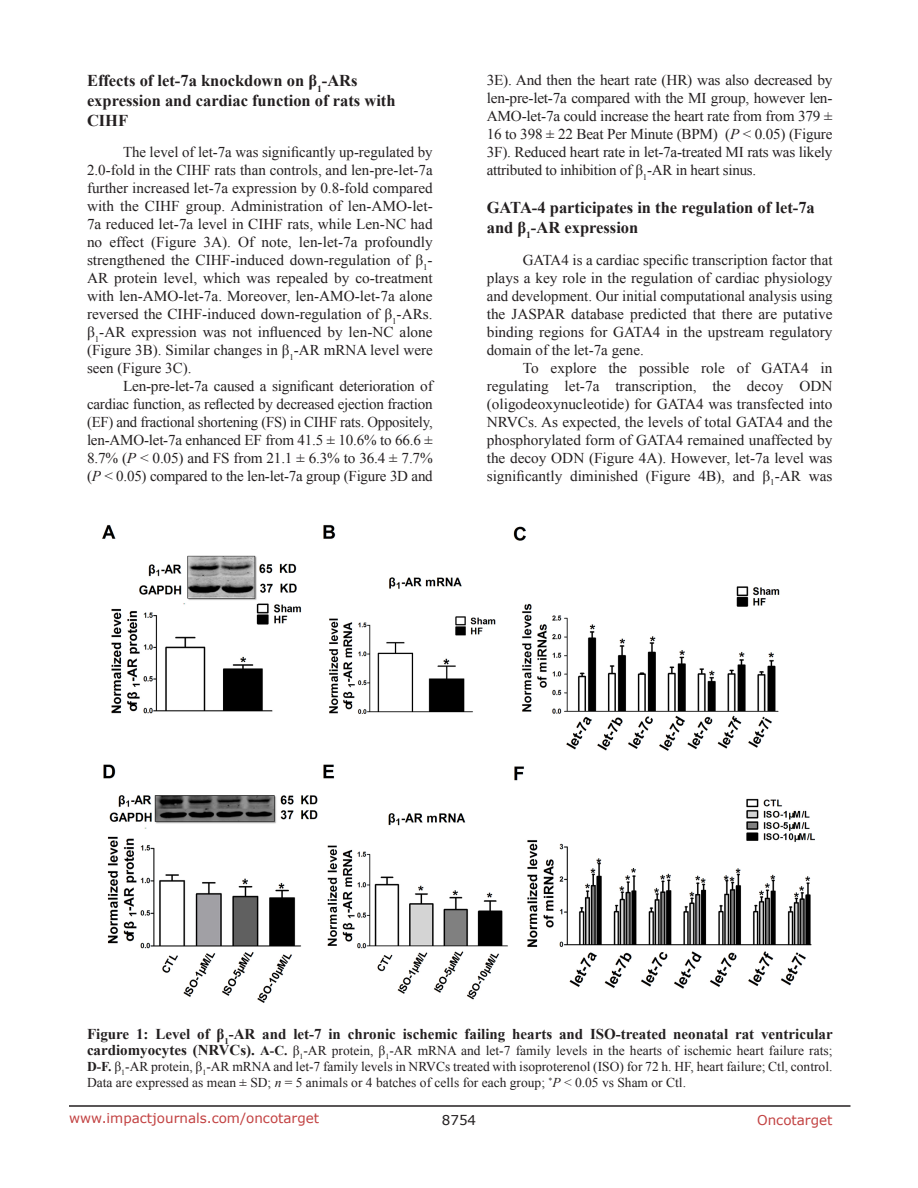
<style>
.page{position:relative;width:918px;height:1188px;background:#fff}
.page>*{position:absolute;margin:0;border:0;box-sizing:border-box;transform-origin:0 0}
.SubHeading{font:700 16.5px/19.8px "Times New Roman";color:#231f20}
.BodyText{font:15px/18px "Times New Roman";color:#231f20;text-align:justify}
.figuretext{font:700 15px "Times New Roman";color:#231f20}
.figuretext-2{font:13.5px/16.2px "Times New Roman";color:#231f20;text-align:justify}
.t1{font:13.5px "Verdana";color:#c24141}
.t2{font:13.5px "Verdana";color:#231f20}
.s1{font-style:italic}
.s2{font-weight:700;font-size:15px}
.s3{font-weight:700}
</style>
<div class="page">
<hr style="left:69px;top:1105px;width:781px;height:2px;background:#231f20">
<img style="left:102px;top:525px;width:713px;height:478px">
<p class="SubHeading" style="left:87px;top:70px;width:310px">Effects of let-7a knockdown on β<sub>1</sub>-ARs expression and cardiac function of rats with<br>CIHF</p>
<p class="BodyText" style="left:87px;top:143px;width:347px;text-indent:36px">The level of let-7a was significantly up-regulated by 2.0-fold in the CIHF rats than controls, and len-pre-let-7a further increased let-7a expression by 0.8-fold compared with the CIHF group. Administration of len-AMO-let-7a reduced let-7a level in CIHF rats, while Len-NC had no effect (Figure 3A). Of note, len-let-7a profoundly strengthened the CIHF-induced down-regulation of β<sub>1</sub>- AR protein level, which was repealed by co-treatment with len-AMO-let-7a. Moreover, len-AMO-let-7a alone reversed the CIHF-induced down-regulation of β<sub>1</sub>-ARs. β<sub>1</sub>-AR expression was not influenced by len-NC alone (Figure 3B). Similar changes in β<sub>1</sub>-AR mRNA level were seen (Figure 3C).</p>
<p class="BodyText" style="left:87px;top:377px;width:347px;text-indent:36px">Len-pre-let-7a caused a significant deterioration of cardiac function, as reflected by decreased ejection fraction (EF) and fractional shortening (FS) in CIHF rats. Oppositely, len-AMO-let-7a enhanced EF from 41.5 ± 10.6% to 66.6 ± 8.7% (<span class="s1">P</span> &lt; 0.05) and FS from 21.1 ± 6.3% to 36.4 ± 7.7% (<span class="s1">P</span> &lt; 0.05) compared to the len-let-7a group (Figure 3D and</p>
<p class="BodyText" style="left:487px;top:71px;width:347px">3E). And then the heart rate (HR) was also decreased by len-pre-let-7a compared with the MI group, however len-AMO-let-7a could increase the heart rate from from 379 ± 16 to 398 ± 22 Beat Per Minute (BPM) (<span class="s1">P</span> &lt; 0.05) (Figure 3F). Reduced heart rate in let-7a-treated MI rats was likely attributed to inhibition of β<sub>1</sub>-AR in heart sinus.</p>
<p class="SubHeading" style="left:487px;top:197px;width:330px">GATA-4 participates in the regulation of let-7a and β<sub>1</sub>-AR expression</p>
<p class="BodyText" style="left:487px;top:250px;width:347px;text-indent:36px">GATA4 is a cardiac specific transcription factor that plays a key role in the regulation of cardiac physiology and development. Our initial computational analysis using the JASPAR database predicted that there are putative binding regions for GATA4 in the upstream regulatory domain of the let-7a gene.</p>
<p class="BodyText" style="left:487px;top:358px;width:347px;text-indent:36px">To explore the possible role of GATA4 in regulating let-7a transcription, the decoy ODN (oligodeoxynucleotide) for GATA4 was transfected into NRVCs. As expected, the levels of total GATA4 and the phosphorylated form of GATA4 remained unaffected by the decoy ODN (Figure 4A). However, let-7a level was significantly diminished (Figure 4B), and β<sub>1</sub>-AR was</p>
<p class="figuretext" style="left:87px;top:1023px;width:747px">Figure 1: Level of β<sub>1</sub>-AR and let-7 in chronic ischemic failing hearts and ISO-treated neonatal rat ventricular</p>
<p class="figuretext-2" style="left:87px;top:1042px;width:747px"><span class="s2">cardiomyocytes (NRVCs).</span> <span class="s3">A-C.</span> β<sub>1</sub>-AR protein, β<sub>1</sub>-AR mRNA and let-7 family levels in the hearts of ischemic heart failure rats; <span class="s3">D-F.</span> β<sub>1</sub>-AR protein, β<sub>1</sub>-AR mRNA and let-7 family levels in NRVCs treated with isoproterenol (ISO) for 72 h. HF, heart failure; Ctl, control.<br>Data are expressed as mean ± SD; <span class="s1">n</span> = 5 animals or 4 batches of cells for each group; <sup>*</sup><span class="s1">P</span> &lt; 0.05 vs Sham or Ctl.</p>
<p class="t1" style="left:69px;top:1109px;width:252px">www.impactjournals.com/oncotarget</p>
<p class="t2" style="left:442px;top:1111px;width:36px">8754</p>
<p class="t1" style="left:757px;top:1111px;width:77px">Oncotarget</p>
</div>
